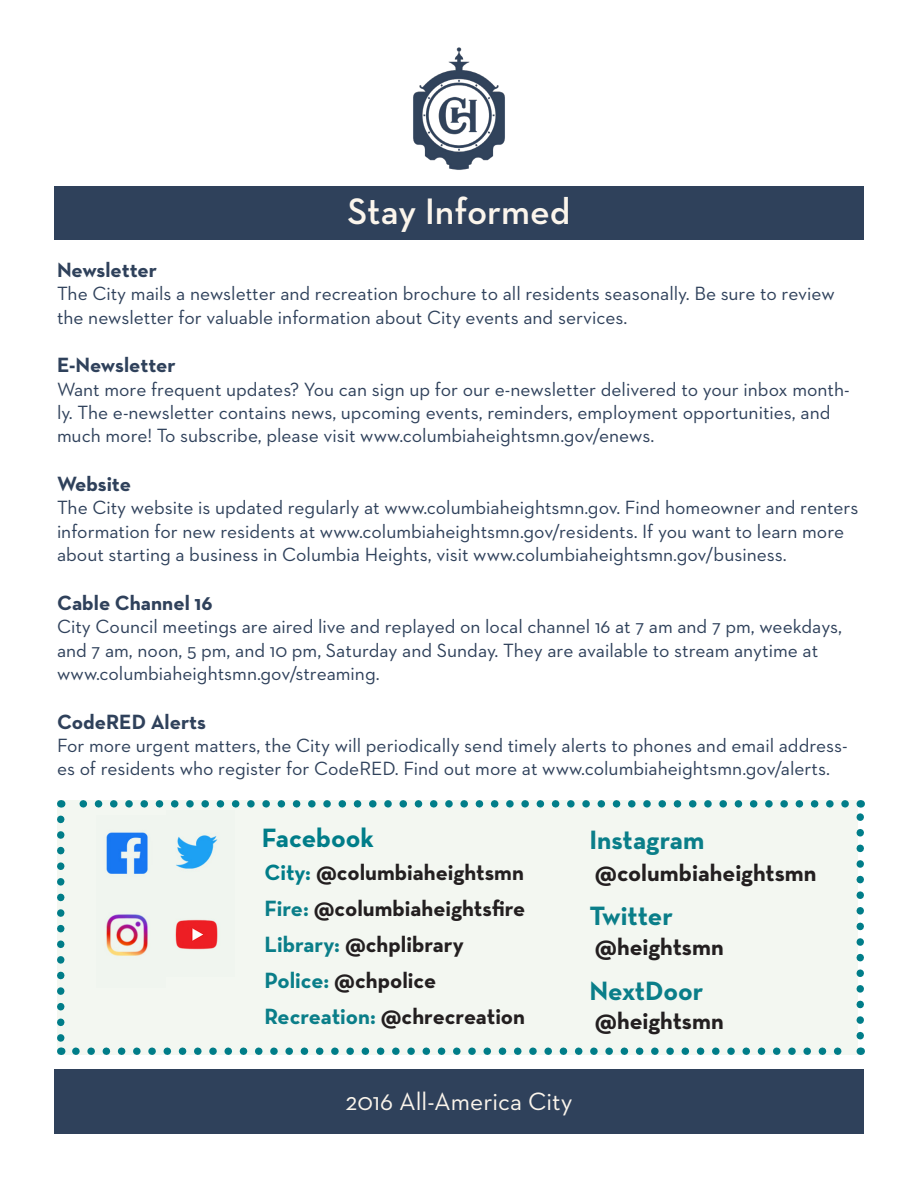
<style>
.page{position:relative;width:918px;height:1188px;background:#fff}
.page>*{position:absolute;margin:0;border:0;box-sizing:border-box;transform-origin:0 0}
.t1{font:600 37.5px "Neutra Text";color:#fbf5ec}
.t2{font:700 27px "Neutra Text";color:#0a7e89}
.t3{font:700 27px "Neutra Text";color:#007d89}
.t4{font:25.5px "Neutraface 2 Text";color:#fbf5ec}
.t5{font:700 24px "Neutra Text";color:#231f20}
.t6{font:700 22.5px "Neutra Text";color:#231f20}
.t7{font:700 21px "Neutraface 2 Text";color:#2f415b}
.t8{font:19.5px/23.4px "Neutraface 2 Text";color:#2f415b}
.s1{color:#007d89}
.s2{color:#0a7e89}
</style>
<div class="page">
<img style="left:413px;top:47px;width:92px;height:123px">
<div style="left:54px;top:1069px;width:810px;height:65px;background:#2f415b"></div>
<div style="left:57px;top:800px;width:800px;height:255px;background:#f3f7f1"></div>
<img style="left:106px;top:832px;width:42px;height:124px">
<img style="left:175px;top:835px;width:43px;height:115px">
<div style="left:54px;top:186px;width:810px;height:53px;background:#2f415b"></div>
<svg style="left:76px;top:1047px;width:766px;height:8px"></svg>
<svg style="left:79px;top:800px;width:766px;height:8px"></svg>
<svg style="left:57px;top:819px;width:7px;height:236px"></svg>
<svg style="left:856px;top:800px;width:8px;height:236px"></svg>
<p class="t1" style="left:347px;top:189px;width:225px">Stay Informed</p>
<p class="t7" style="left:57px;top:256px;width:102px">Newsletter</p>
<p class="t8" style="left:57px;top:282px;width:779px">The City mails a newsletter and recreation brochure to all residents seasonally. Be sure to review the newsletter for valuable information about City events and services.</p>
<p class="t7" style="left:57px;top:352px;width:120px">E-Newsletter</p>
<p class="t8" style="left:57px;top:377px;width:794px">Want more frequent updates? You can sign up for our e-newsletter delivered to your inbox month&shy;ly. The e-newsletter contains news, upcoming events, reminders, employment opportunities, and much more! To subscribe, please visit www.columbiaheightsmn.gov/enews.</p>
<p class="t7" style="left:57px;top:470px;width:76px">Website</p>
<p class="t8" style="left:57px;top:496px;width:803px">The City website is updated regularly at www.columbiaheightsmn.gov. Find homeowner and renters information for new residents at www.columbiaheightsmn.gov/residents. If you want to learn more about starting a business in Columbia Heights, visit www.columbiaheightsmn.gov/business.</p>
<p class="t7" style="left:57px;top:589px;width:157px">Cable Channel 16</p>
<p class="t8" style="left:57px;top:615px;width:787px">City Council meetings are aired live and replayed on local channel 16 at 7 am and 7 pm, weekdays, and 7 am, noon, 5 pm, and 10 pm, Saturday and Sunday. They are available to stream anytime at www.columbiaheightsmn.gov/streaming.</p>
<p class="t7" style="left:57px;top:708px;width:151px">CodeRED Alerts</p>
<p class="t8" style="left:57px;top:733px;width:792px">For more urgent matters, the City will periodically send timely alerts to phones and email address&shy;es of residents who register for CodeRED. Find out more at www.columbiaheightsmn.gov/alerts.</p>
<p class="t3" style="left:262px;top:821px;width:114px">Facebook</p>
<p class="t6" style="left:265px;top:859px;width:261px"><span class="s1">City:</span> @columbiaheightsmn</p>
<p class="t6" style="left:265px;top:894px;width:262px"><span class="s2">Fire:</span> @columbiaheightsfire</p>
<p class="t6" style="left:265px;top:930px;width:201px"><span class="s2">Library:</span> @chplibrary</p>
<p class="t6" style="left:265px;top:966px;width:173px"><span class="s2">Police:</span> @chpolice</p>
<p class="t6" style="left:265px;top:1002px;width:262px"><span class="s2">Recreation:</span> @chrecreation</p>
<p class="t2" style="left:590px;top:823px;width:116px">Instagram</p>
<p class="t5" style="left:595px;top:858px;width:223px">@columbiaheightsmn</p>
<p class="t2" style="left:590px;top:899px;width:85px">Twitter</p>
<p class="t5" style="left:595px;top:932px;width:130px">@heightsmn</p>
<p class="t2" style="left:590px;top:974px;width:116px">NextDoor</p>
<p class="t5" style="left:595px;top:1006px;width:130px">@heightsmn</p>
<h3 class="t4" style="left:346px;top:1085px;width:228px">2016 All-America City</h3>
</div>
